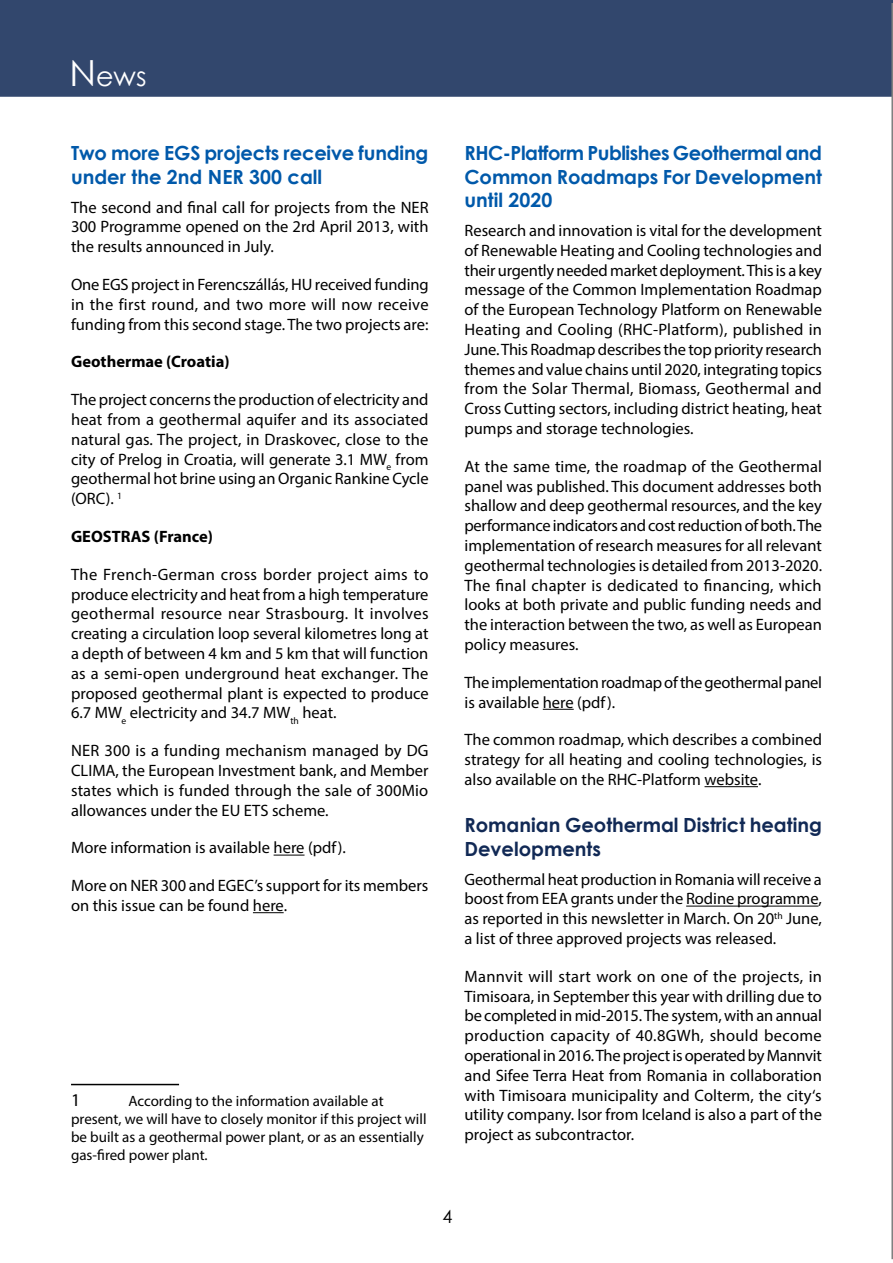
<style>
.page{position:relative;width:893px;height:1263px;background:#fff}
.page>*{position:absolute;margin:0;border:0;box-sizing:border-box;transform-origin:0 0}
.t1{font:27px "Century Gothic";color:#fff}
.t2{font:700 19.5px/23.4px "Century Gothic";letter-spacing:-.005em;color:#0059aa}
.t3{font:700 19.5px/23.4px "Century Gothic";color:#112955}
.t4{font:18px "Century Gothic";color:#000}
.t5{font:18px "Myriad Pro";color:#000}
.t6{font:16.5px/19.8px "Myriad Pro";color:#000;text-align:justify}
.t7{font:700 16.5px "Myriad Pro";color:#000}
.t8{font:15px/18px "Myriad Pro";color:#000}
.s1{font-size:36px}
</style>
<div class="page">
<div style="left:0;top:0;width:893px;height:97px;background:#32476d"></div>
<hr style="left:891px;top:3px;width:2px;height:1256px;background:#808080">
<hr style="left:274px;top:855px;width:30px;height:1px;background:#000">
<hr style="left:253px;top:912px;width:31px;height:1px;background:#000">
<hr style="left:71px;top:1084px;width:108px;height:1px;background:#000">
<hr style="left:543px;top:709px;width:31px;height:1px;background:#000">
<hr style="left:704px;top:786px;width:54px;height:1px;background:#000">
<hr style="left:686px;top:906px;width:132px;height:1px;background:#000">
<h1 class="t1" style="left:69px;top:57px;width:79px"><span class="s1">N</span>ews</h1>
<p class="t2" style="left:71px;top:141px;width:359px">Two more EGS projects receive funding under the 2nd NER 300 call</p>
<p class="t6" style="left:71px;top:197px;width:359px">The second and final call for projects from the NER 300 Programme opened on the 2rd April 2013, with the results announced in July.</p>
<p class="t6" style="left:71px;top:274px;width:359px">One EGS project in Ferencszállás, HU received funding in the first round, and two more will now receive funding from this second stage. The two projects are:</p>
<p class="t7" style="left:71px;top:351px;width:160px">Geothermae (Croatia)</p>
<p class="t6" style="left:71px;top:389px;width:359px">The project concerns the production of electricity and heat from a geothermal aquifer and its associated natural gas. The project, in Draskovec, close to the city of Prelog in Croatia, will generate 3.1 MW<sub>e</sub> from geothermal hot brine using an Organic Rankine Cycle (ORC). <sup>1</sup></p>
<p class="t7" style="left:71px;top:526px;width:144px">GEOSTRAS (France)</p>
<p class="t6" style="left:71px;top:564px;width:359px">The French-German cross border project aims to produce electricity and heat from a high temperature geothermal resource near Strasbourg. It involves creating a circulation loop several kilometres long at a depth of between 4 km and 5 km that will function as a semi-open underground heat exchanger. The proposed geothermal plant is expected to produce 6.7 MW<sub>e</sub> electricity and 34.7 MW<sub>th</sub> heat.</p>
<p class="t6" style="left:71px;top:740px;width:359px">NER 300 is a funding mechanism managed by DG CLIMA, the European Investment bank, and Member states which is funded through the sale of 300Mio allowances under the EU ETS scheme.</p>
<p class="t6" style="left:71px;top:838px;width:276px">More information is available here (pdf).</p>
<p class="t6" style="left:71px;top:875px;width:359px">More on NER 300 and EGEC’s support for its members on this issue can be found here.</p>
<p class="t5" style="left:71px;top:1089px;width:11px">1</p>
<p class="t8" style="left:71px;top:1092px;width:357px;text-indent:57px">According to the information available at present, we will have to closely monitor if this project will be built as a geothermal power plant, or as an essentially gas-fired power plant.</p>
<p class="t2" style="left:464px;top:141px;width:359px;text-align:justify">RHC-Platform Publishes Geothermal and Common Roadmaps For Development until 2020</p>
<p class="t6" style="left:464px;top:220px;width:359px">Research and innovation is vital for the development of Renewable Heating and Cooling technologies and their urgently needed market deployment. This is a key message of the Common Implementation Roadmap of the European Technology Platform on Renewable Heating and Cooling (RHC-Platform), published in June. This Roadmap describes the top priority research themes and value chains until 2020, integrating topics from the Solar Thermal, Biomass, Geothermal and Cross Cutting sectors, including district heating, heat pumps and storage technologies.</p>
<p class="t6" style="left:464px;top:456px;width:359px">At the same time, the roadmap of the Geothermal panel was published. This document addresses both shallow and deep geothermal resources, and the key performance indicators and cost reduction of both. The implementation of research measures for all relevant geothermal technologies is detailed from 2013-2020.<br>The final chapter is dedicated to financing, which looks at both private and public funding needs and the interaction between the two, as well as European policy measures.</p>
<p class="t6" style="left:464px;top:672px;width:359px">The implementation roadmap of the geothermal panel is available here (pdf).</p>
<p class="t6" style="left:464px;top:730px;width:359px">The common roadmap, which describes a combined strategy for all heating and cooling technologies, is also available on the RHC-Platform website.</p>
<p class="t3" style="left:464px;top:813px;width:359px">Romanian Geothermal District heating<br>Developments</p>
<p class="t6" style="left:464px;top:869px;width:359px">Geothermal heat production in Romania will receive a boost from EEA grants under the Rodine programme, as reported in this newsletter in March. On 20<sup>th</sup> June, a list of three approved projects was released.</p>
<p class="t6" style="left:464px;top:966px;width:359px">Mannvit will start work on one of the projects, in Timisoara, in September this year with drilling due to be completed in mid-2015. The system, with an annual production capacity of 40.8GWh, should become operational in 2016.The project is operated by Mannvit and Sifee Terra Heat from Romania in collaboration with Timisoara municipality and Colterm, the city‘s utility company. Isor from Iceland is also a part of the project as subcontractor.</p>
<p class="t4" style="left:442px;top:1204px;width:11px">4</p>
</div>
